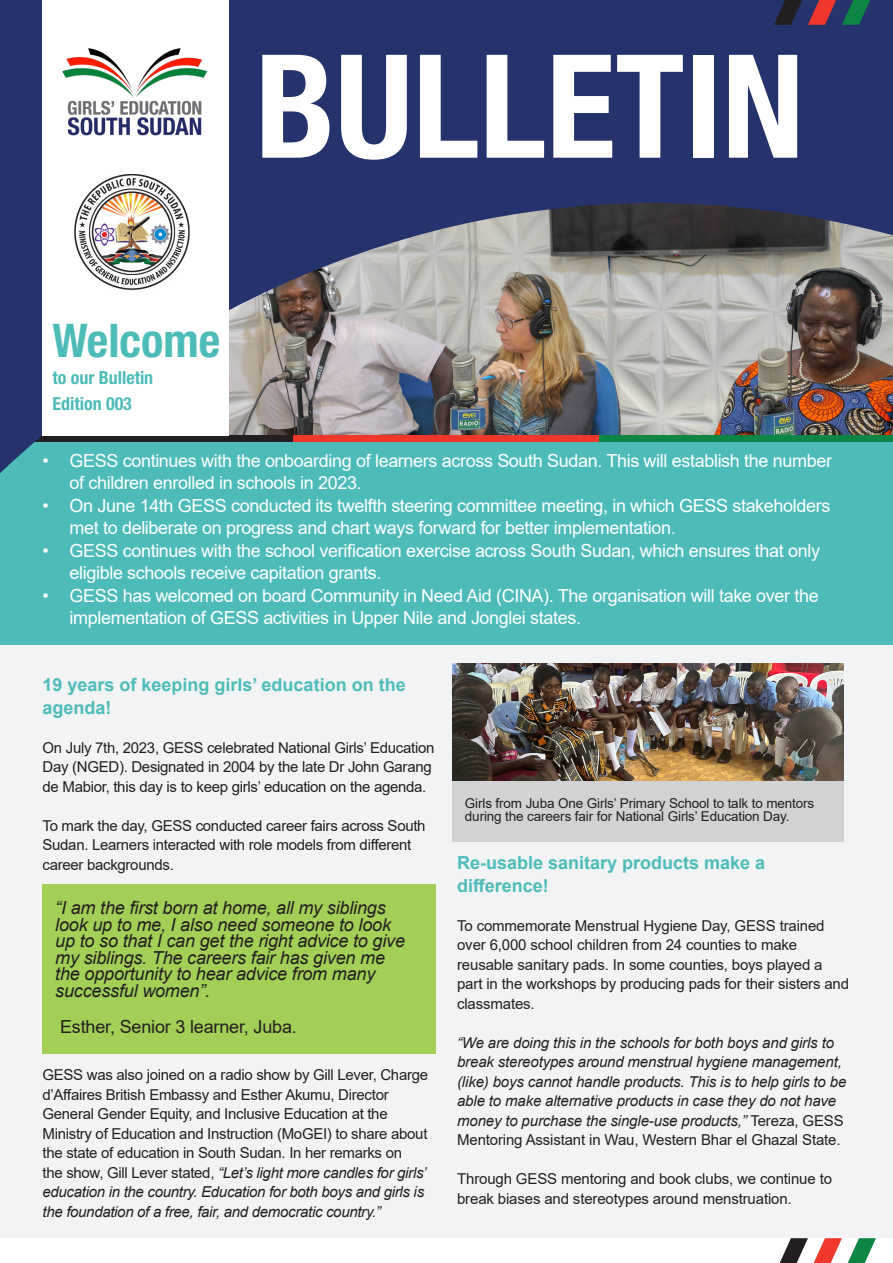
<style>
.page{position:relative;width:893px;height:1263px;background:#f2f3f4}
.page>*{position:absolute;margin:0;border:0;box-sizing:border-box;transform-origin:0 0}
.H_1{font:700 condensed 144px "Helvetica Neue LT Std";color:#fff}
.Sub_Head{font:700 condensed 46.5px "Helvetica Neue LT Std";color:#4dbcb9}
.t1{font:18px/22.5px "Arial";letter-spacing:-.02em;color:#fff}
.Quote_box_Lime{font:italic 18px/16.5px "Arial";letter-spacing:-.01em;color:#231f20}
.Sub_Head-2{font:700 18px/22.5px "Arial";color:#4dbcb9}
.Quote_box_Lime-2{font:18px "Arial";letter-spacing:-.01em;color:#231f20}
.Sub_Head-3{font:700 condensed 18px "Helvetica Neue LT Std";color:#4dbcb9}
.Body{font:15px/19.5px "Arial";letter-spacing:-.02em;color:#231f20}
.Pull_out_text{font:italic 15px/19.5px "Arial";letter-spacing:-.01em;color:#231f20}
.Pull_out_text-2{font:15px/19.5px "Arial";letter-spacing:-.01em;color:#231f20}
.Quote_box_Grey{font:13.5px/13.5px "Arial";letter-spacing:-.01em;color:#231f20}
.s1{font-style:italic}
.s2{font-style:normal}
</style>
<div class="page">
<div style="left:0;top:1238px;width:893px;height:25px;background:#fff"></div>
<svg style="left:779px;top:1238px;width:97px;height:25px"></svg>
<div style="left:0;top:473px;width:893px;height:82px;background:#4dbcb9"></div>
<div style="left:0;top:518px;width:893px;height:82px;background:#4dbcb9"></div>
<div style="left:0;top:563px;width:893px;height:82px;background:#4dbcb9"></div>
<div style="left:43px;top:884px;width:393px;height:169px;background:#a3cf57"></div>
<img style="left:0;top:0;width:893px;height:473px">
<div style="left:43px;top:0;width:186px;height:435px;background:#fff"></div>
<img style="left:62px;top:48px;width:146px;height:88px">
<svg style="left:774px;top:0;width:102px;height:25px;background:#413d4d"></svg>
<img style="left:452px;top:663px;width:391px;height:118px">
<div style="left:452px;top:781px;width:391px;height:60px;background:#d1d2d4"></div>
<img style="left:74px;top:173px;width:116px;height:117px">
<p class="H_1" style="left:255px;top:19px;width:551px">BULLETIN</p>
<p class="Sub_Head" style="left:52px;top:312px;width:169px">Welcome</p>
<p class="Sub_Head-3" style="left:52px;top:366px;width:102px">to our Bulletin</p>
<p class="Sub_Head-3" style="left:52px;top:393px;width:81px">Edition 003</p>
<p class="t1" style="left:70px;top:449px;width:764px;text-indent:-27px">• GESS continues with the onboarding of learners across South Sudan. This will establish the number of children enrolled in schools in 2023.</p>
<p class="t1" style="left:70px;top:494px;width:762px;text-indent:-27px">• On June 14th GESS conducted its twelfth steering committee meeting, in which GESS stakeholders met to deliberate on progress and chart ways forward for better implementation.</p>
<p class="t1" style="left:70px;top:539px;width:752px;text-indent:-27px">• GESS continues with the school verification exercise across South Sudan, which ensures that only eligible schools receive capitation grants.</p>
<p class="t1" style="left:70px;top:584px;width:751px;text-indent:-27px">• GESS has welcomed on board Community in Need Aid (CINA). The organisation will take over the implementation of GESS activities in Upper Nile and Jonglei states.</p>
<p class="Sub_Head-2" style="left:43px;top:674px;width:365px">19 years of keeping girls’ education on the agenda!</p>
<p class="Body" style="left:43px;top:738px;width:393px">On July 7th, 2023, GESS celebrated National Girls’ Education<br>Day (NGED). Designated in 2004 by the late Dr John Garang de Mabior, this day is to keep girls’ education on the agenda.</p>
<p class="Body" style="left:43px;top:816px;width:385px">To mark the day, GESS conducted career fairs across South<br>Sudan. Learners interacted with role models from different career backgrounds.</p>
<p class="Quote_box_Lime" style="left:55px;top:900px;width:351px">“I am the first born at home, all my siblings look up to me, I also need someone to look up to so that I can get the right advice to give my siblings. The careers fair has given me the opportunity to hear advice from many successful women”.</p>
<p class="Quote_box_Lime-2" style="left:60px;top:1014px;width:238px">Esther, Senior 3 learner, Juba.</p>
<p class="Body" style="left:43px;top:1065px;width:387px">GESS was also joined on a radio show by Gill Lever, Charge d’Affaires British Embassy and Esther Akumu, Director General Gender Equity, and Inclusive Education at the Ministry of Education and Instruction (MoGEI) to share about the state of education in South Sudan. In her remarks on<br>the show, Gill Lever stated, <span class="s1">“Let’s light more candles for girls’ education in the country. Education for both boys and girls is the foundation of a free, fair, and democratic country.”</span></p>
<p class="Quote_box_Grey" style="left:465px;top:796px;width:351px">Girls from Juba One Girls’ Primary School to talk to mentors during the careers fair for National Girls’ Education Day.</p>
<p class="Sub_Head-2" style="left:457px;top:852px;width:310px">Re-usable sanitary products make a difference!</p>
<p class="Pull_out_text-2" style="left:457px;top:915px;width:394px">To commemorate Menstrual Hygiene Day, GESS trained over 6,000 school children from 24 counties to make reusable sanitary pads. In some counties, boys played a part in the workshops by producing pads for their sisters and classmates.</p>
<p class="Pull_out_text" style="left:457px;top:1033px;width:391px">“We are doing this in the schools for both boys and girls to break stereotypes around menstrual hygiene management, (like) boys cannot handle products. This is to help girls to be able to make alternative products in case they do not have money to purchase the single-use products,” <span class="s2">Tereza, GESS Mentoring Assistant in Wau, Western Bhar el Ghazal State.</span></p>
<p class="Pull_out_text-2" style="left:457px;top:1169px;width:376px">Through GESS mentoring and book clubs, we continue to break biases and stereotypes around menstruation.</p>
</div>
